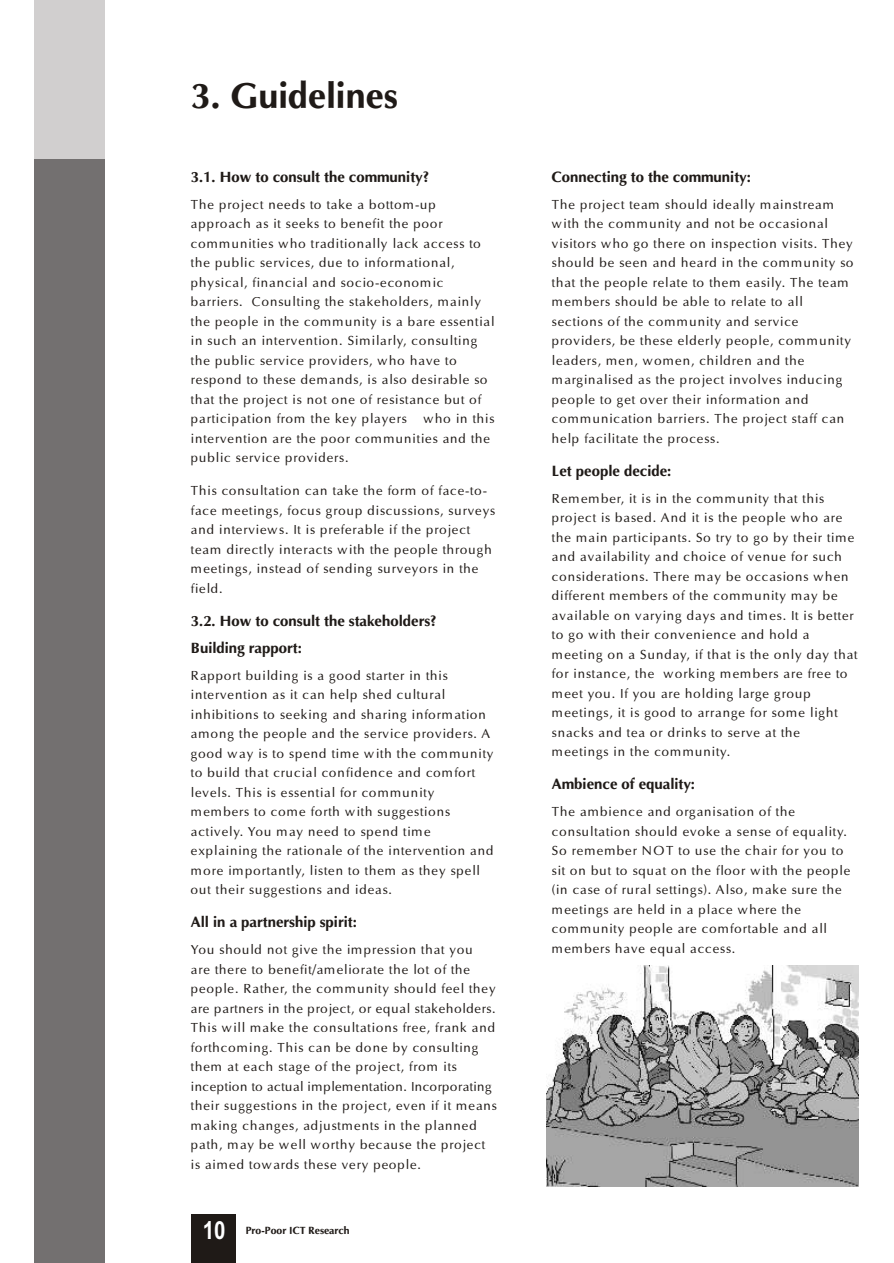
<style>
.page{position:relative;width:894px;height:1263px;background:#fff}
.page>*{position:absolute;margin:0;border:0;box-sizing:border-box;transform-origin:0 0}
.t1{font:700 36px "Optima";color:#1f1a17}
.t2{font:700 25.05px "Arial Narrow";color:#fff}
.t3{font:15px/19.5px "Optima";color:#1f1a17}
.t4{font:700 15px "Optima";color:#1f1a17}
.t5{font:700 10.5px "Optima";color:#1f1a17}
</style>
<div class="page">
<img style="left:547px;top:966px;width:312px;height:221px">
<div style="left:34px;top:158px;width:71px;height:1105px;background:#737070"></div>
<div style="left:34px;top:0;width:71px;height:159px;background:#d1cfcf"></div>
<div style="left:191px;top:1214px;width:45px;height:49px;background:#1f1a17"></div>
<h1 class="t1" style="left:191px;top:82px;width:208px">3. Guidelines</h1>
<p class="t4" style="left:191px;top:171px;width:240px">3.1. How to consult the community?</p>
<p class="t4" style="left:552px;top:171px;width:200px">Connecting to the community:</p>
<p class="t3" style="left:191px;top:195px;width:247px">The project needs to take a bottom-up</p>
<p class="t3" style="left:552px;top:195px;width:285px">The project team should ideally mainstream</p>
<p class="t3" style="left:191px;top:215px;width:254px">approach as it seeks to benefit the poor</p>
<p class="t3" style="left:552px;top:215px;width:278px">with the community and not be occasional</p>
<p class="t3" style="left:191px;top:234px;width:292px">communities who traditionally lack access to</p>
<p class="t3" style="left:552px;top:234px;width:303px">visitors who go there on inspection visits. They</p>
<p class="t3" style="left:191px;top:254px;width:266px">the public services, due to informational,</p>
<p class="t3" style="left:552px;top:254px;width:304px">should be seen and heard in the community so</p>
<p class="t3" style="left:191px;top:273px;width:255px">physical, financial and socio-economic</p>
<p class="t3" style="left:552px;top:273px;width:300px">that the people relate to them easily. The team</p>
<p class="t3" style="left:191px;top:293px;width:292px">barriers. Consulting the stakeholders, mainly</p>
<p class="t3" style="left:552px;top:293px;width:253px">members should be able to relate to all</p>
<p class="t3" style="left:191px;top:312px;width:306px">the people in the community is a bare essential</p>
<p class="t3" style="left:552px;top:312px;width:249px">sections of the community and service</p>
<p class="t3" style="left:191px;top:332px;width:289px">in such an intervention. Similarly, consulting</p>
<p class="t3" style="left:552px;top:332px;width:302px">providers, be these elderly people, community</p>
<p class="t3" style="left:191px;top:351px;width:268px">the public service providers, who have to</p>
<p class="t3" style="left:552px;top:351px;width:255px">leaders, men, women, children and the</p>
<p class="t3" style="left:191px;top:371px;width:299px">respond to these demands, is also desirable so</p>
<p class="t3" style="left:552px;top:371px;width:293px">marginalised as the project involves inducing</p>
<p class="t3" style="left:191px;top:390px;width:292px">that the project is not one of resistance but of</p>
<p class="t3" style="left:552px;top:390px;width:259px">people to get over their information and</p>
<p class="t3" style="left:191px;top:410px;width:306px">participation from the key players – who in this</p>
<p class="t3" style="left:552px;top:410px;width:295px">communication barriers. The project staff can</p>
<p class="t3" style="left:191px;top:429px;width:302px">intervention are the poor communities and the</p>
<p class="t3" style="left:552px;top:429px;width:170px">help facilitate the process.</p>
<p class="t3" style="left:191px;top:449px;width:160px">public service providers.</p>
<p class="t4" style="left:552px;top:465px;width:121px">Let people decide:</p>
<p class="t3" style="left:191px;top:482px;width:298px">This consultation can take the form of face-to-</p>
<p class="t3" style="left:552px;top:489px;width:275px">Remember, it is in the community that this</p>
<p class="t3" style="left:191px;top:501px;width:307px">face meetings, focus group discussions, surveys</p>
<p class="t3" style="left:552px;top:509px;width:293px">project is based. And it is the people who are</p>
<p class="t3" style="left:191px;top:521px;width:282px">and interviews. It is preferable if the project</p>
<p class="t3" style="left:552px;top:528px;width:305px">the main participants. So try to go by their time</p>
<p class="t3" style="left:191px;top:540px;width:303px">team directly interacts with the people through</p>
<p class="t3" style="left:552px;top:548px;width:292px">and availability and choice of venue for such</p>
<p class="t3" style="left:191px;top:560px;width:290px">meetings, instead of sending surveyors in the</p>
<p class="t3" style="left:552px;top:567px;width:299px">considerations. There may be occasions when</p>
<p class="t3" style="left:191px;top:579px;width:34px">field.</p>
<p class="t3" style="left:552px;top:587px;width:304px">different members of the community may be available on varying days and times. It is better</p>
<p class="t4" style="left:191px;top:615px;width:247px">3.2. How to consult the stakeholders?</p>
<p class="t3" style="left:552px;top:626px;width:260px">to go with their convenience and hold a</p>
<p class="t4" style="left:191px;top:642px;width:112px">Building rapport:</p>
<p class="t3" style="left:552px;top:645px;width:308px">meeting on a Sunday, if that is the only day that</p>
<p class="t3" style="left:191px;top:666px;width:259px">Rapport building is a good starter in this</p>
<p class="t3" style="left:552px;top:665px;width:298px">for instance, the working members are free to</p>
<p class="t3" style="left:191px;top:686px;width:257px">intervention as it can help shed cultural</p>
<p class="t3" style="left:552px;top:684px;width:261px">meet you. If you are holding large group</p>
<p class="t3" style="left:191px;top:705px;width:297px">inhibitions to seeking and sharing information</p>
<p class="t3" style="left:552px;top:704px;width:288px">meetings, it is good to arrange for some light</p>
<p class="t3" style="left:191px;top:725px;width:302px">among the people and the service providers. A</p>
<p class="t3" style="left:552px;top:723px;width:251px">snacks and tea or drinks to serve at the</p>
<p class="t3" style="left:191px;top:744px;width:305px">good way is to spend time with the community</p>
<p class="t3" style="left:552px;top:743px;width:180px">meetings in the community.</p>
<p class="t3" style="left:191px;top:764px;width:287px">to build that crucial confidence and comfort</p>
<p class="t4" style="left:552px;top:778px;width:145px">Ambience of equality:</p>
<p class="t3" style="left:191px;top:783px;width:262px">levels. This is essential for community members to come forth with suggestions</p>
<p class="t3" style="left:552px;top:803px;width:246px">The ambience and organisation of the</p>
<p class="t3" style="left:191px;top:822px;width:242px">actively. You may need to spend time</p>
<p class="t3" style="left:552px;top:822px;width:297px">consultation should evoke a sense of equality.</p>
<p class="t3" style="left:191px;top:842px;width:305px">explaining the rationale of the intervention and</p>
<p class="t3" style="left:552px;top:842px;width:294px">So remember NOT to use the chair for you to</p>
<p class="t3" style="left:191px;top:861px;width:291px">more importantly, listen to them as they spell</p>
<p class="t3" style="left:552px;top:861px;width:301px">sit on but to squat on the floor with the people</p>
<p class="t3" style="left:191px;top:881px;width:203px">out their suggestions and ideas.</p>
<p class="t3" style="left:552px;top:881px;width:292px">(in case of rural settings). Also, make sure the meetings are held in a place where the</p>
<p class="t4" style="left:191px;top:916px;width:168px">All in a partnership spirit:</p>
<p class="t3" style="left:552px;top:920px;width:277px">community people are comfortable and all</p>
<p class="t3" style="left:191px;top:941px;width:284px">You should not give the impression that you</p>
<p class="t3" style="left:552px;top:939px;width:186px">members have equal access.</p>
<p class="t3" style="left:191px;top:960px;width:308px">are there to benefit/ameliorate the lot of the people. Rather, the community should feel they are partners in the project, or equal stakeholders.<br>This will make the consultations free, frank and forthcoming. This can be done by consulting them at each stage of the project, from its inception to actual implementation. Incorporating their suggestions in the project, even if it means making changes, adjustments in the planned path, may be well worthy because the project is aimed towards these very people.</p>
<h2 class="t2" style="left:203px;top:1221px;width:24px">10</h2>
<p class="t5" style="left:246px;top:1226px;width:105px">Pro-Poor ICT Research</p>
</div>
